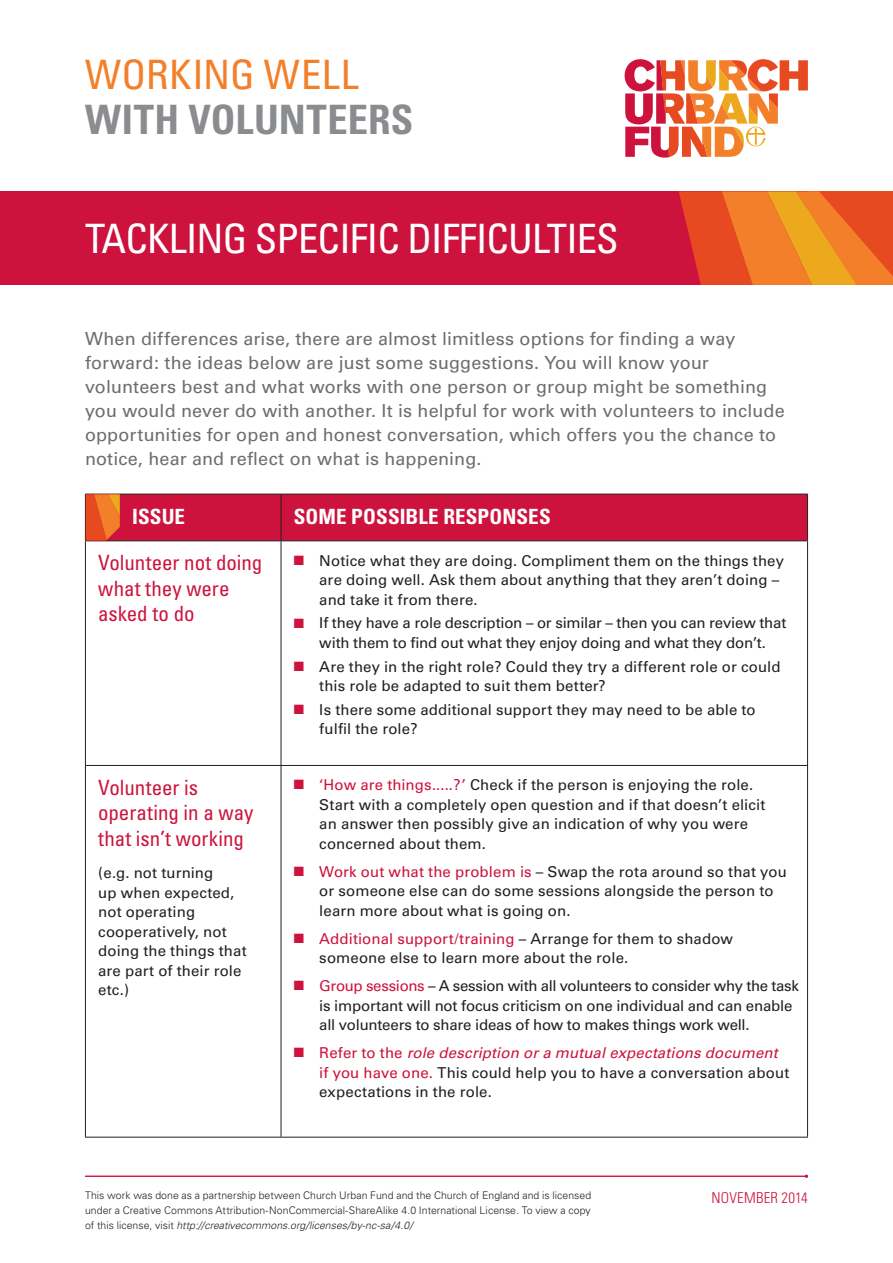
<style>
.page{position:relative;width:893px;height:1263px;background:#fff}
.page>*{position:absolute;margin:0;border:0;box-sizing:border-box;transform-origin:0 0}
.t1{font:condensed 40.5px "Univers";letter-spacing:-.02em;color:#fff}
.t2{font:700 condensed 40.5px "Univers";letter-spacing:.01em;color:#8a8c8f}
.t3{font:condensed 40.5px "Univers";letter-spacing:.01em;color:#f47f2a}
.t4{font:condensed 21px/25.5px "Univers";letter-spacing:-.005em;color:#cd123d}
.t5{font:700 condensed 21px "Univers";letter-spacing:.01em;color:#fff}
.t6{font:18px/24px "Univers";letter-spacing:.005em;color:#6c6d70}
.t7{font:15px/19.5px "Univers";letter-spacing:.005em;color:#231f20}
.t8{font:15px/19.5px "Univers";letter-spacing:-.015em;color:#231f20;text-align:center}
.t9{font:300 condensed 15px "Univers";letter-spacing:.01em;color:#cd123d}
.t10{font:300 10.5px/15px "Univers";letter-spacing:.005em;color:#231f20;text-align:justify}
.s1{color:#cd123d}
.s2{font-style:italic;color:#cd123d}
.s3{font-style:italic}
</style>
<div class="page">
<div style="left:0;top:191px;width:808px;height:94px;background:#cd123d"></div>
<svg style="left:679px;top:191px;width:214px;height:94px;background:#eb6c25"></svg>
<hr style="left:85px;top:1176px;width:721px;height:1px;background:#cd123d">
<svg style="left:625px;top:59px;width:183px;height:99px"></svg>
<hr style="left:85px;top:541px;width:1px;height:224px;background:#231f20">
<hr style="left:281px;top:541px;width:1px;height:224px;background:#231f20">
<hr style="left:807px;top:541px;width:1px;height:224px;background:#231f20">
<hr style="left:85px;top:765px;width:196px;height:1px;background:#231f20">
<hr style="left:85px;top:766px;width:1px;height:371px;background:#231f20">
<hr style="left:281px;top:765px;width:527px;height:1px;background:#231f20">
<hr style="left:281px;top:766px;width:1px;height:371px;background:#231f20">
<hr style="left:807px;top:766px;width:1px;height:371px;background:#231f20">
<hr style="left:85px;top:1137px;width:196px;height:1px;background:#231f20">
<hr style="left:281px;top:1137px;width:527px;height:1px;background:#231f20">
<hr style="left:807px;top:494px;width:1px;height:46px;background:#231f20">
<hr style="left:281px;top:540px;width:527px;height:1px;background:#231f20">
<svg style="left:85px;top:494px;width:722px;height:47px;background:#c9163b"></svg>
<h1 class="t3" style="left:85px;top:49px;width:275px">Working Well</h1>
<h1 class="t2" style="left:85px;top:95px;width:330px">WITH VOLUNTEERS</h1>
<h1 class="t1" style="left:85px;top:213px;width:530px">Tackling Specific Difficulties</h1>
<p class="t6" style="left:85px;top:327px;width:701px">When differences arise, there are almost limitless options for finding a way forward: the ideas below are just some suggestions. You will know your volunteers best and what works with one person or group might be something you would never do with another. It is helpful for work with volunteers to include opportunities for open and honest conversation, which offers you the chance to notice, hear and reflect on what is happening.</p>
<h2 class="t5" style="left:132px;top:503px;width:12px">ISSUE</h2>
<h2 class="t5" style="left:294px;top:503px;width:81px">SOME POSSI</h2>
<h2 class="t5" style="left:406px;top:503px;width:97px">BLE RESPONSES</h2>
<h2 class="t4" style="left:98px;top:550px;width:166px">Volunteer not doing what they were asked to do</h2>
<p class="t7" style="left:319px;top:550px;width:466px;text-indent:-26px"><span class="s1">■</span> Notice what they are doing. Compliment them on the things they are doing well. Ask them about anything that they aren’t doing – and take it from there.</p>
<p class="t8" style="left:294px;top:613px;width:494px"><span class="s1">■</span> If they have a role description – or similar – then you can review that with them to find out what they enjoy doing and what they don’t.</p>
<p class="t7" style="left:319px;top:656px;width:463px;text-indent:-26px"><span class="s1">■</span> Are they in the right role? Could they try a different role or could this role be adapted to suit them better?</p>
<p class="t7" style="left:319px;top:700px;width:438px;text-indent:-26px"><span class="s1">■</span> Is there some additional support they may need to be able to fulfil the role?</p>
<h2 class="t4" style="left:98px;top:774px;width:157px">Volunteer is operating in a way that isn’t working</h2>
<p class="t7" style="left:98px;top:863px;width:150px">(e.g. not turning<br>up when expected, not operating cooperatively, not doing the things that are part of their role etc.)</p>
<p class="t7" style="left:319px;top:775px;width:448px;text-indent:-26px"><span class="s1">■ ‘How are things.....?’</span> Check if the person is enjoying the role.<br>Start with a completely open question and if that doesn’t elicit an answer then possibly give an indication of why you were concerned about them.</p>
<p class="t7" style="left:319px;top:862px;width:469px;text-indent:-26px"><span class="s1">■ Work out what the problem is</span> – Swap the rota around so that you or someone else can do some sessions alongside the person to learn more about what is going on.</p>
<p class="t7" style="left:319px;top:929px;width:415px;text-indent:-26px"><span class="s1">■ Additional support/training</span> – Arrange for them to shadow someone else to learn more about the role.</p>
<p class="t8" style="left:319px;top:976px;width:481px;text-align:left;text-indent:-26px"><span class="s1">■ Group sessions</span> – A session with all volunteers to consider why the task is important will not focus criticism on one individual and can enable all volunteers to share ideas of how to makes things work well.</p>
<p class="t7" style="left:319px;top:1043px;width:472px;text-indent:-26px"><span class="s1">■ Refer to the</span> <span class="s2">role description or a mutual expectations document </span><span class="s1">if you have one.</span> This could help you to have a conversation about expectations in the role.</p>
<p class="t10" style="left:85px;top:1188px;width:508px">This work was done as a partnership between Church Urban Fund and the Church of England and is licensed under a Creative Commons Attribution-NonCommercial-ShareAlike 4.0 International License. To view a copy of this license, visit <span class="s3">http://creativecommons.org/licenses/by-nc-sa/4.0/</span></p>
<p class="t9" style="left:712px;top:1188px;width:98px">NOVEMBER 2014</p>
</div>
